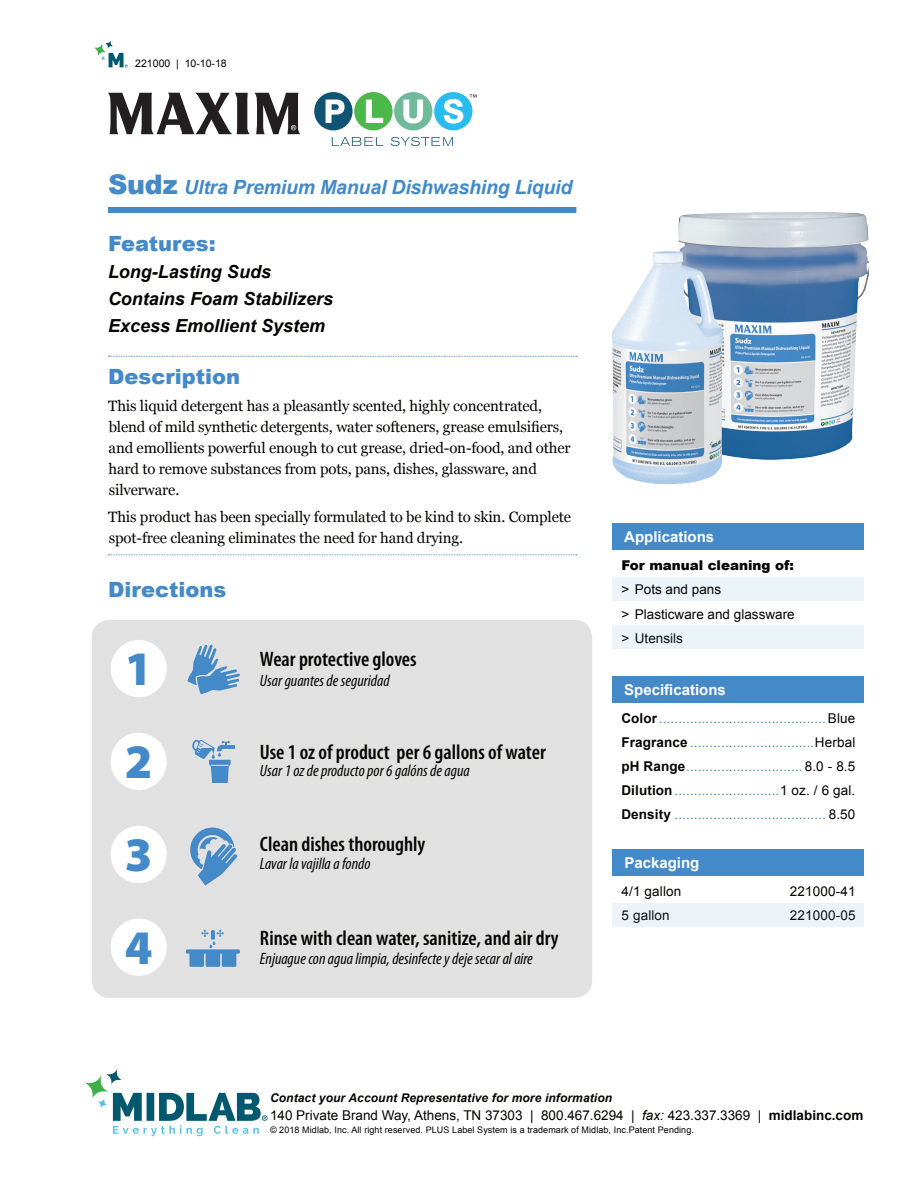
<style>
.page{position:relative;width:918px;height:1188px;background:#fff}
.page>*{position:absolute;margin:0;border:0;box-sizing:border-box;transform-origin:0 0}
.t1{font:900 48.45px "Myriad Pro";color:#4489c8}
.t2{font:600 condensed 21px "Myriad Pro";color:#040503}
.t3{font:900 21px "Arial";color:#4489c8}
.t4{font:italic 700 19.5px "Arial";letter-spacing:-.01em;color:#4489c8}
.t5{font:italic 700 18px/27px "Arial";color:#040503}
.t6{font:italic condensed 16.5px "Myriad Pro";color:#040503}
.t7{font:15px/21px "Georgia";letter-spacing:-.01em;color:#040503}
.t8{font:700 15px "Arial";color:#fff}
.t9{font:13.5px/24px "Arial";letter-spacing:.01em;color:#4489c8;text-align:justify}
.t10{font:13.5px/24px "Arial";color:#040503}
.t11{font:900 13.5px "Arial";color:#040503}
.t12{font:italic 700 12px "Arial";letter-spacing:.01em;color:#040503}
.t13{font:10.5px "Arial";color:#040503}
.t14{font:9px "Arial";letter-spacing:.01em;color:#040503}
.s1{font-weight:900;font-style:normal;font-size:27px}
.s2{font-weight:700;color:#040503}
.s3{color:#040503}
.s4{font-style:italic}
.s5{font-weight:700}
</style>
<div class="page">
<svg style="left:113px;top:1093px;width:155px;height:43px"></svg>
<svg style="left:84px;top:1074px;width:25px;height:25px"></svg>
<svg style="left:106px;top:1068px;width:16px;height:17px"></svg>
<svg style="left:97px;top:1098px;width:11px;height:10px"></svg>
<svg style="left:94px;top:43px;width:12px;height:13px"></svg>
<svg style="left:105px;top:40px;width:8px;height:9px"></svg>
<svg style="left:100px;top:53px;width:28px;height:14px"></svg>
<div style="left:612px;top:577px;width:252px;height:24px;background:#ecf3f9"></div>
<div style="left:612px;top:524px;width:252px;height:26px;background:#4489c8"></div>
<div style="left:612px;top:676px;width:252px;height:27px;background:#4489c8"></div>
<div style="left:612px;top:849px;width:252px;height:27px;background:#4489c8"></div>
<div style="left:612px;top:625px;width:252px;height:24px;background:#ecf3f9"></div>
<div style="left:92px;top:620px;width:500px;height:378px;background:#e1e1e1;border-radius:18px"></div>
<div style="left:612px;top:903px;width:252px;height:24px;background:#ecf3f9"></div>
<svg style="left:108px;top:554px;width:469px;height:1px"></svg>
<svg style="left:108px;top:93px;width:192px;height:41px"></svg>
<div style="left:314px;top:92px;width:39px;height:38px;background:#105473;border-radius:50%"></div>
<div style="left:354px;top:92px;width:39px;height:38px;background:#4cb849;border-radius:50%"></div>
<div style="left:394px;top:92px;width:38px;height:38px;background:#6fba98;border-radius:50%"></div>
<div style="left:434px;top:92px;width:39px;height:38px;background:#29bdef;border-radius:50%"></div>
<svg style="left:326px;top:100px;width:19px;height:23px"></svg>
<svg style="left:366px;top:100px;width:17px;height:23px"></svg>
<svg style="left:403px;top:100px;width:20px;height:24px"></svg>
<svg style="left:444px;top:99px;width:19px;height:25px"></svg>
<svg style="left:332px;top:137px;width:51px;height:9px"></svg>
<svg style="left:391px;top:137px;width:62px;height:9px"></svg>
<svg style="left:470px;top:94px;width:7px;height:4px"></svg>
<div style="left:108px;top:207px;width:468px;height:6px;background:#4489c8"></div>
<svg style="left:108px;top:356px;width:469px;height:1px"></svg>
<div style="left:111px;top:640px;width:56px;height:57px;background:#fff;border-radius:50%"></div>
<div style="left:111px;top:733px;width:56px;height:57px;background:#fff;border-radius:50%"></div>
<div style="left:111px;top:918px;width:56px;height:58px;background:#fff;border-radius:50%"></div>
<div style="left:111px;top:826px;width:56px;height:57px;background:#fff;border-radius:50%"></div>
<svg style="left:187px;top:645px;width:53px;height:49px"></svg>
<svg style="left:192px;top:740px;width:43px;height:43px"></svg>
<svg style="left:190px;top:828px;width:47px;height:58px"></svg>
<svg style="left:186px;top:930px;width:54px;height:37px"></svg>
<img style="left:679px;top:212px;width:190px;height:248px">
<img style="left:612px;top:251px;width:112px;height:233px">
<p class="t13" style="left:135px;top:57px;width:93px">221000 | 10-10-18</p>
<h3 class="t4" style="left:108px;top:174px;width:466px"><span class="s1">Sudz</span> Ultra Premium Manual Dishwashing Liquid</h3>
<h2 class="t3" style="left:108px;top:228px;width:109px">Features:</h2>
<p class="t5" style="left:108px;top:259px;width:227px">Long-Lasting Suds<br>Contains Foam Stabilizers<br>Excess Emollient System</p>
<h2 class="t3" style="left:108px;top:361px;width:133px">Description</h2>
<p class="t7" style="left:108px;top:396px;width:464px">This liquid detergent has a pleasantly scented, highly concentrated, blend of mild synthetic detergents, water softeners, grease emulsifiers, and emollients powerful enough to cut grease, dried-on-food, and other hard to remove substances from pots, pans, dishes, glassware, and silverware.</p>
<p class="t7" style="left:108px;top:507px;width:464px">This product has been specially formulated to be kind to skin. Complete spot-free cleaning eliminates the need for hand drying.</p>
<h2 class="t3" style="left:108px;top:574px;width:120px">Directions</h2>
<h1 class="t1" style="left:125px;top:641px;width:29px">1</h1>
<h1 class="t1" style="left:125px;top:734px;width:29px">2</h1>
<h2 class="t2" style="left:260px;top:648px;width:158px">Wear protective gloves</h2>
<p class="t6" style="left:260px;top:670px;width:131px">Usar guantes de seguridad</p>
<h2 class="t2" style="left:260px;top:740px;width:287px">Use 1 oz of product per 6 gallons of water</h2>
<p class="t6" style="left:260px;top:761px;width:211px">Usar 1 oz de producto por 6 galóns de agua</p>
<h1 class="t1" style="left:125px;top:827px;width:29px">3</h1>
<h2 class="t2" style="left:260px;top:832px;width:167px">Clean dishes thoroughly</h2>
<p class="t6" style="left:260px;top:853px;width:112px">Lavar la vajilla a fondo</p>
<h1 class="t1" style="left:125px;top:920px;width:29px">4</h1>
<h2 class="t2" style="left:260px;top:926px;width:300px">Rinse with clean water, sanitize, and air dry</h2>
<p class="t6" style="left:260px;top:949px;width:274px">Enjuague con agua limpia, desinfecte y deje secar al aire</p>
<p class="t8" style="left:624px;top:527px;width:92px">Applications</p>
<p class="t11" style="left:621px;top:556px;width:174px">For manual cleaning of:</p>
<p class="t10" style="left:621px;top:578px;width:175px">&gt; Pots and pans<br>&gt; Plasticware and glassware &gt; Utensils</p>
<p class="t8" style="left:624px;top:679px;width:103px">Specifications</p>
<p class="t9" style="left:621px;top:706px;width:236px"><span class="s2">Color</span>...........................................<span class="s3">Blue </span><span class="s2">Fragrance</span> ................................<span class="s3">Herbal </span><span class="s2">pH Range</span>.............................. <span class="s3">8.0 - 8.5<br></span><span class="s2">Dilution</span>...........................<span class="s3">1 oz. / 6 gal.<br></span><span class="s2">Density</span> ....................................... <span class="s3">8.50</span></p>
<p class="t8" style="left:624px;top:853px;width:77px">Packaging</p>
<p class="t10" style="left:622px;top:880px;width:61px">4/1 gallon</p>
<p class="t10" style="left:790px;top:880px;width:67px">221000-41</p>
<p class="t10" style="left:622px;top:904px;width:50px">5 gallon</p>
<p class="t10" style="left:790px;top:904px;width:67px">221000-05</p>
<p class="t12" style="left:270px;top:1090px;width:344px">Contact your Account Representative for more information</p>
<p class="t10" style="left:270px;top:1103px;width:595px">140 Private Brand Way, Athens, TN 37303 | 800.467.6294 | <span class="s4">fax:</span> 423.337.3369 | <span class="s5">midlabinc.com</span></p>
<p class="t14" style="left:270px;top:1124px;width:425px">© 2018 Midlab, Inc. All right reserved. PLUS Label System is a trademark of Midlab, Inc.Patent Pending.</p>
</div>
